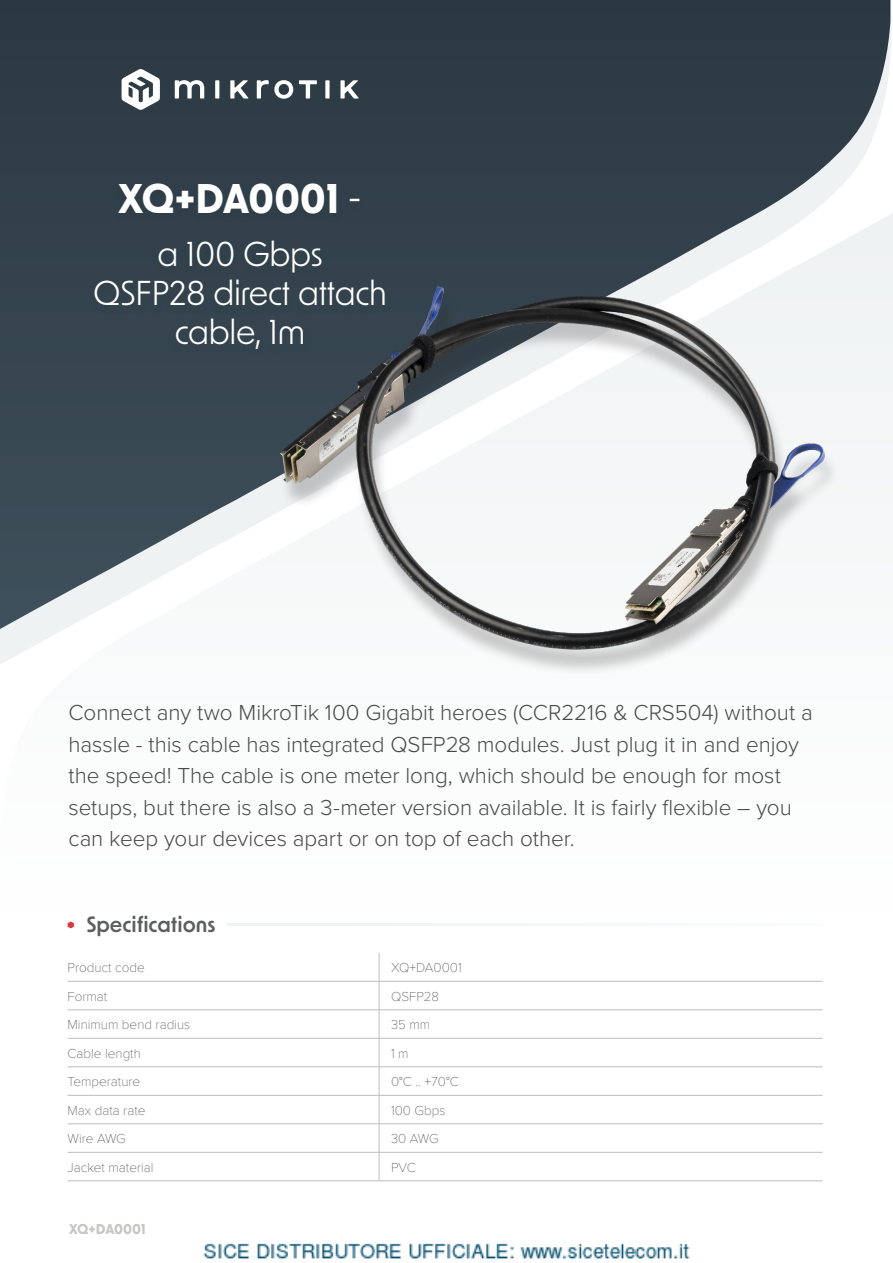
<style>
.page{position:relative;width:893px;height:1263px;background:#fff}
.page>*{position:absolute;margin:0;border:0;box-sizing:border-box;transform-origin:0 0}
.t1{font:700 39.45px "New Order";letter-spacing:-.02em;color:#fff}
.t2{font:33px "New Order";letter-spacing:-.01em;color:#fff}
.Teksts{font:300 22.5px/31.5px "Proxima Nova";letter-spacing:-.005em;color:#494a4a}
.Mazie_virsraksti_201{font:600 21px "New Order";color:#5d5f5e}
.Tabulu_teksts_2019{font:100 13.5px "Proxima Nova T";color:#4a4a4a}
.t3{font:700 13.5px "New Order";letter-spacing:-.01em;color:#c6c6c5}
.s1{font-weight:400}
</style>
<div class="page">
<svg style="left:0;top:0;width:890px;height:629px"></svg>
<div style="left:112px;top:181px;width:253px;height:44px;background:#303e48"></div>
<svg style="left:175px;top:80px;width:184px;height:19px"></svg>
<svg style="left:122px;top:69px;width:38px;height:41px"></svg>
<hr style="left:379px;top:981px;width:443px;height:1px;background:#bcbdc0">
<hr style="left:379px;top:1009px;width:443px;height:1px;background:#bcbdc0">
<hr style="left:379px;top:1038px;width:443px;height:1px;background:#bcbdc0">
<hr style="left:68px;top:1066px;width:311px;height:1px;background:#bcbdc0">
<hr style="left:379px;top:1066px;width:443px;height:1px;background:#bcbdc0">
<hr style="left:68px;top:1095px;width:311px;height:1px;background:#bcbdc0">
<hr style="left:379px;top:1095px;width:443px;height:1px;background:#bcbdc0">
<hr style="left:68px;top:1123px;width:311px;height:1px;background:#bcbdc0">
<hr style="left:379px;top:1123px;width:443px;height:1px;background:#bcbdc0">
<hr style="left:68px;top:1152px;width:311px;height:1px;background:#bcbdc0">
<hr style="left:379px;top:1152px;width:443px;height:1px;background:#bcbdc0">
<hr style="left:379px;top:1180px;width:443px;height:1px;background:#bcbdc0">
<hr style="left:68px;top:981px;width:311px;height:1px;background:#bcbdc0">
<hr style="left:68px;top:1009px;width:311px;height:1px;background:#bcbdc0">
<hr style="left:68px;top:1038px;width:311px;height:1px;background:#bcbdc0">
<svg style="left:379px;top:953px;width:1px;height:227px"></svg>
<hr style="left:68px;top:1180px;width:311px;height:1px;background:#bcbdc0">
<hr style="left:228px;top:924px;width:595px;height:2px;background:#eff2f3">
<svg style="left:68px;top:921px;width:6px;height:7px"></svg>
<div style="left:88px;top:239px;width:304px;height:121px;background:#33424c"></div>
<img style="left:260px;top:265px;width:581px;height:408px">
<img style="left:203px;top:1243px;width:487px;height:16px">
<p class="t1" style="left:118px;top:173px;width:245px">XQ+DA0001 <span class="s1">-</span></p>
<p class="t2" style="left:157px;top:233px;width:167px">a 100 Gbps</p>
<p class="t2" style="left:93px;top:272px;width:295px">QSFP28 direct attach</p>
<p class="t2" style="left:175px;top:311px;width:132px">cable, 1m</p>
<p class="Teksts" style="left:69px;top:696px;width:746px">Connect any two MikroTik 100 Gigabit heroes (CCR2216 &amp; CRS504) without a hassle - this cable has integrated QSFP28 modules. Just plug it in and enjoy the speed! The cable is one meter long, which should be enough for most setups, but there is also a 3-meter version available. It is fairly flexible – you can keep your devices apart or on top of each other.</p>
<p class="Mazie_virsraksti_201" style="left:86px;top:910px;width:131px">Specifications</p>
<p class="Tabulu_teksts_2019" style="left:68px;top:958px;width:79px">Product code</p>
<p class="Tabulu_teksts_2019" style="left:391px;top:958px;width:72px">XQ+DA0001</p>
<p class="Tabulu_teksts_2019" style="left:68px;top:986px;width:41px">Format</p>
<p class="Tabulu_teksts_2019" style="left:391px;top:986px;width:50px">QSFP28</p>
<p class="Tabulu_teksts_2019" style="left:68px;top:1015px;width:124px">Minimum bend radius</p>
<p class="Tabulu_teksts_2019" style="left:391px;top:1015px;width:41px">35 mm</p>
<p class="Tabulu_teksts_2019" style="left:68px;top:1043px;width:75px">Cable length</p>
<p class="Tabulu_teksts_2019" style="left:391px;top:1043px;width:19px">1 m</p>
<p class="Tabulu_teksts_2019" style="left:68px;top:1072px;width:74px">Temperature</p>
<p class="Tabulu_teksts_2019" style="left:391px;top:1072px;width:69px">0°C .. +70°C</p>
<p class="Tabulu_teksts_2019" style="left:68px;top:1100px;width:79px">Max data rate</p>
<p class="Tabulu_teksts_2019" style="left:391px;top:1100px;width:56px">100 Gbps</p>
<p class="Tabulu_teksts_2019" style="left:68px;top:1129px;width:60px">Wire AWG</p>
<p class="Tabulu_teksts_2019" style="left:391px;top:1129px;width:49px">30 AWG</p>
<p class="Tabulu_teksts_2019" style="left:68px;top:1157px;width:87px">Jacket material</p>
<p class="Tabulu_teksts_2019" style="left:391px;top:1157px;width:26px">PVC</p>
<p class="t3" style="left:69px;top:1220px;width:78px">XQ+DA0001</p>
</div>
